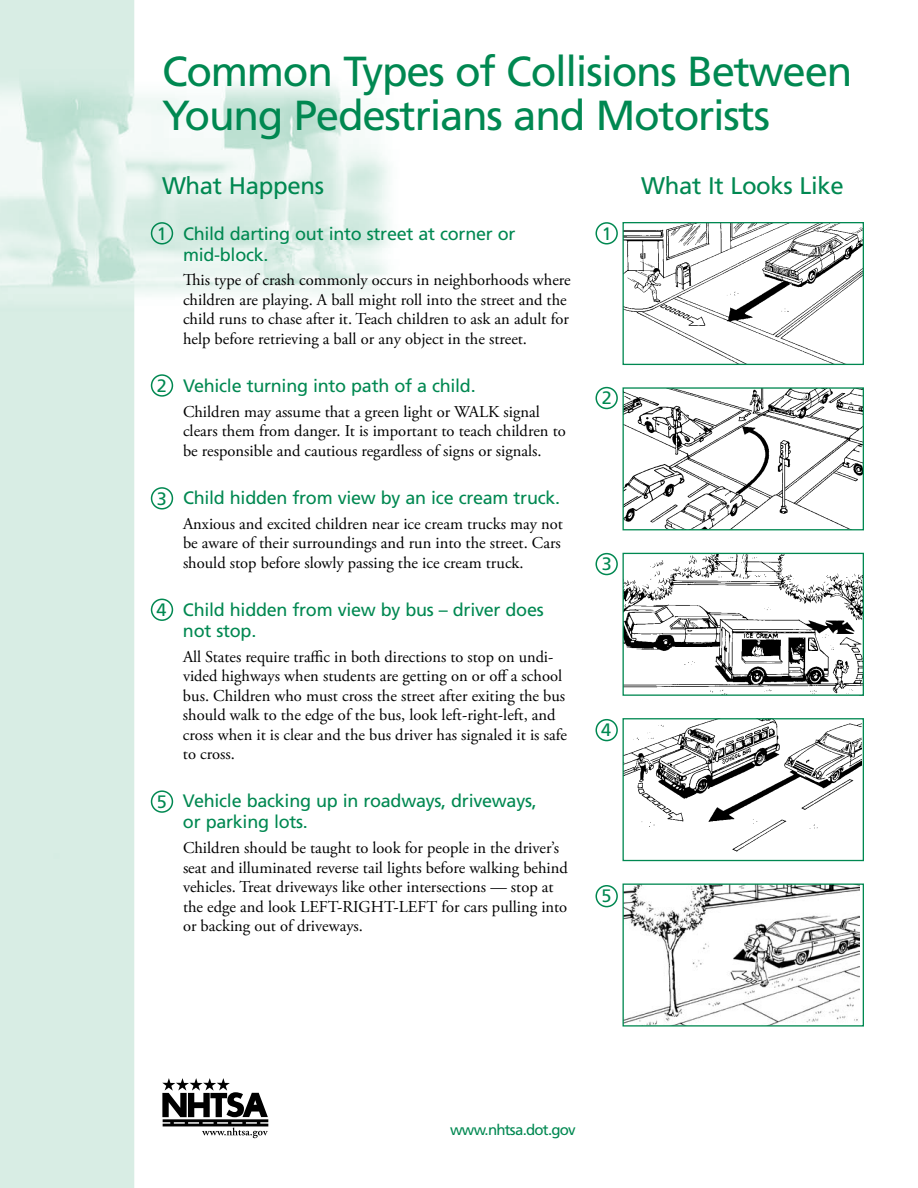
<style>
.page{position:relative;width:918px;height:1188px;background:#fff}
.page>*{position:absolute;margin:0;border:0;box-sizing:border-box;transform-origin:0 0}
.t1{font:42px/45px "Frutiger LT Std";letter-spacing:-.03em;color:#008851}
.t2{font:24px "Frutiger LT Std";letter-spacing:-.015em;color:#008851}
.t3{font:18px/21px "Frutiger LT Std";letter-spacing:-.015em;color:#008851}
.t4{font:16.5px/19.5px "Adobe Garamond Pro";color:#000}
.t5{font:15px "Frutiger LT Std";letter-spacing:-.05em;color:#008851}
</style>
<div class="page">
<img style="left:0;top:0;width:864px;height:1188px">
<div style="left:151px;top:222px;width:22px;height:23px;border:2px solid #008851;border-radius:50%"></div>
<div style="left:151px;top:374px;width:22px;height:23px;border:2px solid #008851;border-radius:50%"></div>
<div style="left:151px;top:487px;width:22px;height:23px;border:2px solid #008851;border-radius:50%"></div>
<div style="left:151px;top:599px;width:22px;height:22px;border:2px solid #008851;border-radius:50%"></div>
<div style="left:151px;top:790px;width:22px;height:23px;border:2px solid #008851;border-radius:50%"></div>
<img style="left:624px;top:224px;width:238px;height:139px">
<div style="left:622px;top:222px;width:242px;height:143px;border:1px solid #008851"></div>
<div style="left:596px;top:222px;width:22px;height:23px;border:2px solid #008851;border-radius:50%"></div>
<img style="left:624px;top:389px;width:238px;height:139px">
<div style="left:622px;top:387px;width:242px;height:143px;border:1px solid #008851"></div>
<div style="left:596px;top:387px;width:22px;height:22px;border:2px solid #008851;border-radius:50%"></div>
<img style="left:624px;top:555px;width:238px;height:139px">
<div style="left:622px;top:553px;width:242px;height:143px;border:1px solid #008851"></div>
<div style="left:596px;top:553px;width:22px;height:22px;border:2px solid #008851;border-radius:50%"></div>
<img style="left:624px;top:720px;width:237px;height:139px">
<div style="left:622px;top:718px;width:242px;height:143px;border:1px solid #008851"></div>
<div style="left:596px;top:719px;width:22px;height:22px;border:2px solid #008851;border-radius:50%"></div>
<img style="left:624px;top:886px;width:235px;height:139px">
<div style="left:622px;top:884px;width:242px;height:143px;border:1px solid #008851"></div>
<div style="left:596px;top:885px;width:22px;height:22px;border:2px solid #008851;border-radius:50%"></div>
<svg style="left:162px;top:1078px;width:106px;height:60px"></svg>
<h2 class="t1" style="left:162px;top:49px;width:692px">Common Types of Collisions Between<br>Young Pedestrians and Motorists</h2>
<p class="t2" style="left:162px;top:171px;width:164px">What Happens</p>
<p class="t3" style="left:157px;top:223px;width:12px">1</p>
<p class="t3" style="left:183px;top:223px;width:334px">Child darting out into street at corner or mid-block.</p>
<p class="t4" style="left:183px;top:271px;width:389px">This type of crash commonly occurs in neighborhoods where children are playing. A ball might roll into the street and the child runs to chase after it. Teach children to ask an adult for help before retrieving a ball or any object in the street.</p>
<p class="t3" style="left:157px;top:375px;width:12px">2</p>
<p class="t3" style="left:183px;top:375px;width:294px">Vehicle turning into path of a child.</p>
<p class="t4" style="left:183px;top:402px;width:384px">Children may assume that a green light or WALK signal clears them from danger. It is important to teach children to be responsible and cautious regardless of signs or signals.</p>
<p class="t3" style="left:157px;top:488px;width:12px">3</p>
<p class="t3" style="left:183px;top:487px;width:379px">Child hidden from view by an ice cream truck.</p>
<p class="t4" style="left:183px;top:514px;width:382px">Anxious and excited children near ice cream trucks may not be aware of their surroundings and run into the street. Cars should stop before slowly passing the ice cream truck.</p>
<p class="t3" style="left:156px;top:599px;width:12px">4</p>
<p class="t3" style="left:183px;top:599px;width:362px">Child hidden from view by bus – driver does not stop.</p>
<p class="t4" style="left:183px;top:647px;width:386px">All States require traffic in both directions to stop on undi&shy;vided highways when students are getting on or off a school bus. Children who must cross the street after exiting the bus should walk to the edge of the bus, look left-right-left, and cross when it is clear and the bus driver has signaled it is safe to cross.</p>
<p class="t3" style="left:157px;top:791px;width:12px">5</p>
<p class="t3" style="left:183px;top:790px;width:355px">Vehicle backing up in roadways, driveways, or parking lots.</p>
<p class="t4" style="left:183px;top:839px;width:386px">Children should be taught to look for people in the driver’s seat and illuminated reverse tail lights before walking behind vehicles. Treat driveways like other intersections — stop at the edge and look LEFT-RIGHT-LEFT for cars pulling into or backing out of driveways.</p>
<h2 class="t2" style="left:641px;top:171px;width:204px">What It Looks Like</h2>
<p class="t3" style="left:602px;top:223px;width:12px">1</p>
<p class="t3" style="left:602px;top:388px;width:12px">2</p>
<p class="t3" style="left:602px;top:554px;width:12px">3</p>
<p class="t3" style="left:601px;top:720px;width:12px">4</p>
<p class="t3" style="left:601px;top:886px;width:12px">5</p>
<p class="t5" style="left:450px;top:1121px;width:127px">www.nhtsa.dot.gov</p>
</div>
